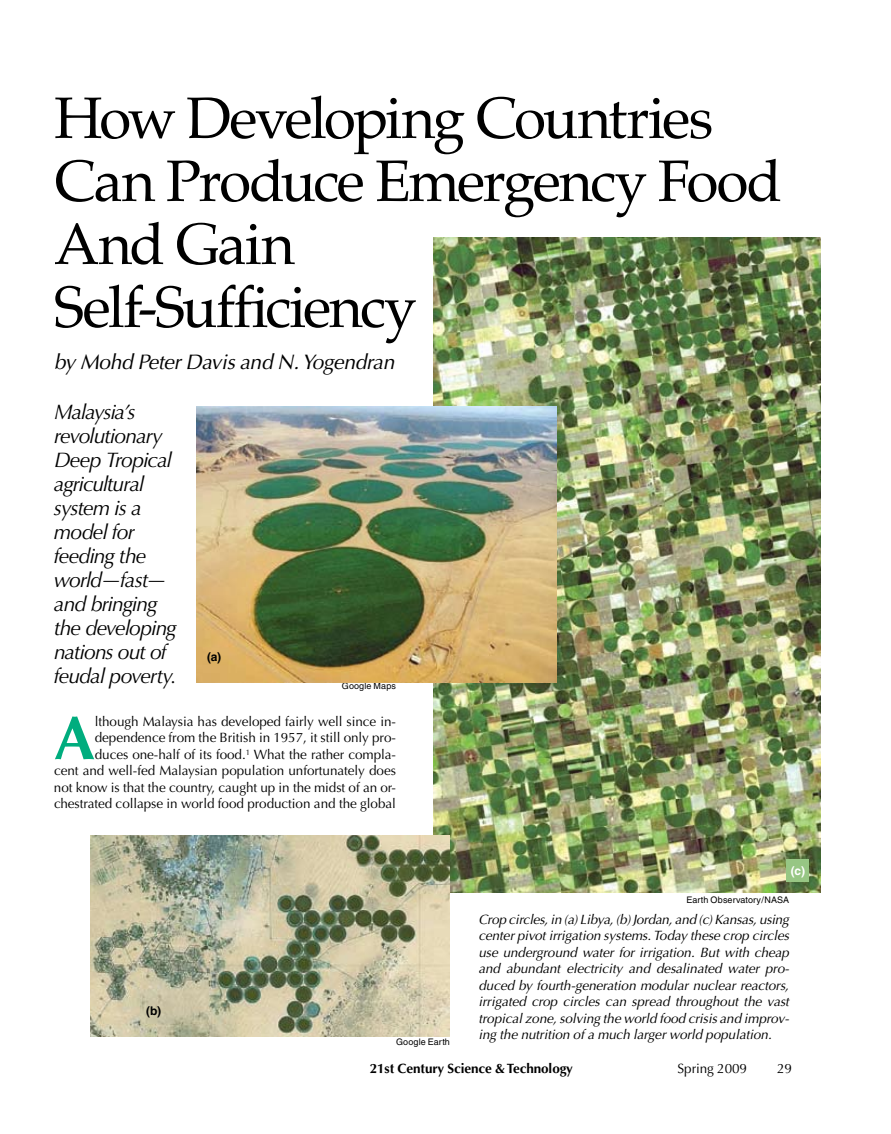
<style>
.page{position:relative;width:891px;height:1134px;background:#fff}
.page>*{position:absolute;margin:0;border:0;box-sizing:border-box;transform-origin:0 0}
.t1{font:700 61.65px "Optima";color:#00ad7e}
.t2{font:58.5px/63px "Palatino";letter-spacing:-.045em;color:#000}
.t3{font:italic 21px/24px "Optima";letter-spacing:-.04em;color:#000}
.t4{font:italic 21px "Optima";letter-spacing:-.015em;color:#000}
.t5{font:italic 13.5px/16.5px "Optima";letter-spacing:-.005em;color:#000;text-align:justify}
.t6{font:13.5px/16.5px "Optima";letter-spacing:-.005em;color:#000;text-align:right}
.t7{font:700 13.5px "Optima";letter-spacing:-.005em;color:#000}
.t8{font:700 12px "Helvetica";color:#000}
.t9{font:700 12px "Helvetica";color:#fff}
.t10{font:9px "Helvetica";letter-spacing:.015em;color:#000}
</style>
<div class="page">
<img style="left:433px;top:237px;width:387px;height:655px">
<img style="left:90px;top:836px;width:360px;height:200px">
<img style="left:196px;top:406px;width:360px;height:277px">
<div style="left:787px;top:860px;width:22px;height:22px;background:#97c684"></div>
<h2 class="t2" style="left:54px;top:88px;width:730px">How Developing Countries<br>Can Produce Emergency Food<br>And Gain<br>Self-Sufficiency</h2>
<h3 class="t4" style="left:54px;top:350px;width:342px">by Mohd Peter Davis and N. Yogendran</h3>
<h3 class="t3" style="left:54px;top:400px;width:124px">Malaysia’s revolutionary<br>Deep Tropical agricultural system is a model for feeding the world—fast— and bringing the developing nations out of feudal poverty.</h3>
<p class="t8" style="left:207px;top:649px;width:16px">(a)</p>
<p class="t10" style="left:342px;top:680px;width:56px">Google Maps</p>
<p class="t6" style="left:54px;top:713px;width:344px">lthough Malaysia has developed fairly well since in&shy;dependence from the British in 1957, it still only pro-<br>duces one-half of its food.<sup>1</sup> What the rather compla-<br>cent and well-fed Malaysian population unfortunately does not know is that the country, caught up in the midst of an or&shy;chestrated collapse in world food production and the global</p>
<h1 class="t1" style="left:54px;top:702px;width:43px">A</h1>
<p class="t8" style="left:146px;top:1004px;width:16px">(b)</p>
<p class="t10" style="left:396px;top:1037px;width:55px">Google Earth</p>
<p class="t9" style="left:791px;top:864px;width:16px">(c)</p>
<p class="t10" style="left:686px;top:895px;width:104px">Earth Observatory/NASA</p>
<p class="t5" style="left:479px;top:911px;width:312px">Crop circles, in (a) Libya, (b) Jordan, and (c) Kansas, using center pivot irrigation systems. Today these crop circles use underground water for irrigation. But with cheap and abundant electricity and desalinated water pro&shy;duced by fourth-generation modular nuclear reactors, irrigated crop circles can spread throughout the vast tropical zone, solving the world food crisis and improv&shy;ing the nutrition of a much larger world population.</p>
<p class="t7" style="left:370px;top:1060px;width:205px">21st Century Science &amp; Technology</p>
<p class="t6" style="left:678px;top:1060px;width:71px">Spring 2009</p>
<p class="t6" style="left:777px;top:1060px;width:16px">29</p>
</div>
